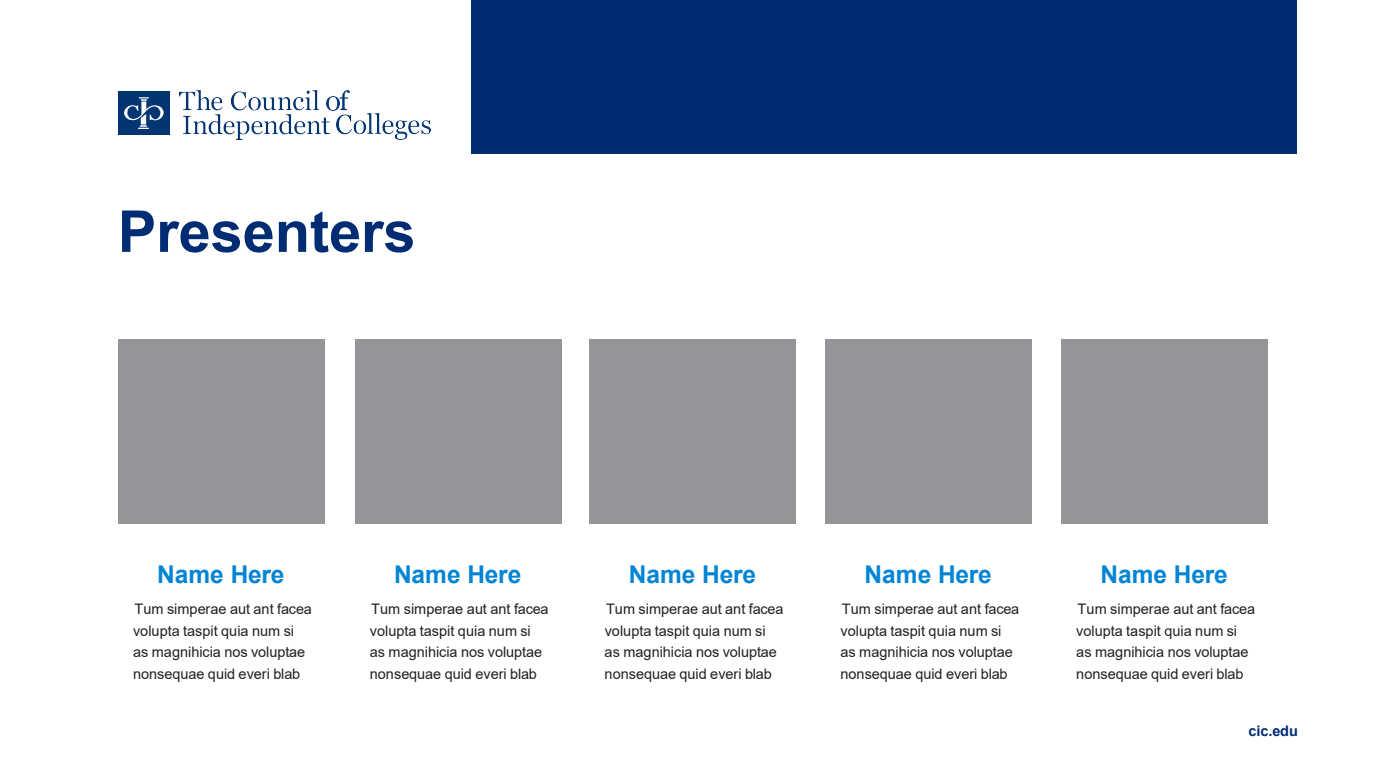
<style>
.page{position:relative;width:1386px;height:780px;background:#fff}
.page>*{position:absolute;margin:0;border:0;box-sizing:border-box;transform-origin:0 0}
.t1{font:700 57.75px "Arial";color:#002c74}
.t2{font:700 24.5px "Arial";letter-spacing:-.005em;color:#0084d4}
.t3{font:14.53px/21.7px "Arial";color:#231f20}
.t4{font:700 14.53px "Arial";letter-spacing:-.005em;color:#002c74}
</style>
<div class="page">
<div style="left:589px;top:339px;width:207px;height:185px;background:#939598"></div>
<div style="left:1060px;top:339px;width:207px;height:185px;background:#939598"></div>
<div style="left:825px;top:339px;width:207px;height:185px;background:#939598"></div>
<div style="left:354px;top:339px;width:207px;height:185px;background:#939598"></div>
<div style="left:118px;top:339px;width:207px;height:185px;background:#939598"></div>
<div style="left:118px;top:91px;width:51px;height:43px;background:#033573"></div>
<img style="left:139px;top:120px;width:10px;height:8px">
<svg style="left:124px;top:97px;width:40px;height:23px"></svg>
<img style="left:180px;top:90px;width:149px;height:50px">
<svg style="left:326px;top:90px;width:24px;height:20px"></svg>
<img style="left:337px;top:114px;width:93px;height:26px">
<div style="left:471px;top:0;width:825px;height:154px;background:#002c74"></div>
<p class="t1" style="left:118px;top:191px;width:299px">Presenters</p>
<p class="t2" style="left:157px;top:556px;width:129px">Name Here</p>
<p class="t3" style="left:133px;top:597px;width:180px">Tum simperae aut ant facea volupta taspit quia num si as magnihicia nos voluptae nonsequae quid everi blab</p>
<p class="t2" style="left:394px;top:556px;width:129px">Name Here</p>
<p class="t3" style="left:370px;top:597px;width:180px">Tum simperae aut ant facea volupta taspit quia num si as magnihicia nos voluptae nonsequae quid everi blab</p>
<p class="t2" style="left:628px;top:556px;width:129px">Name Here</p>
<p class="t3" style="left:604px;top:597px;width:180px">Tum simperae aut ant facea volupta taspit quia num si as magnihicia nos voluptae nonsequae quid everi blab</p>
<p class="t2" style="left:864px;top:556px;width:129px">Name Here</p>
<p class="t3" style="left:840px;top:597px;width:180px">Tum simperae aut ant facea volupta taspit quia num si as magnihicia nos voluptae nonsequae quid everi blab</p>
<p class="t2" style="left:1100px;top:556px;width:129px">Name Here</p>
<p class="t3" style="left:1076px;top:597px;width:180px">Tum simperae aut ant facea volupta taspit quia num si as magnihicia nos voluptae nonsequae quid everi blab</p>
<p class="t4" style="left:1248px;top:720px;width:51px">cic.edu</p>
</div>
